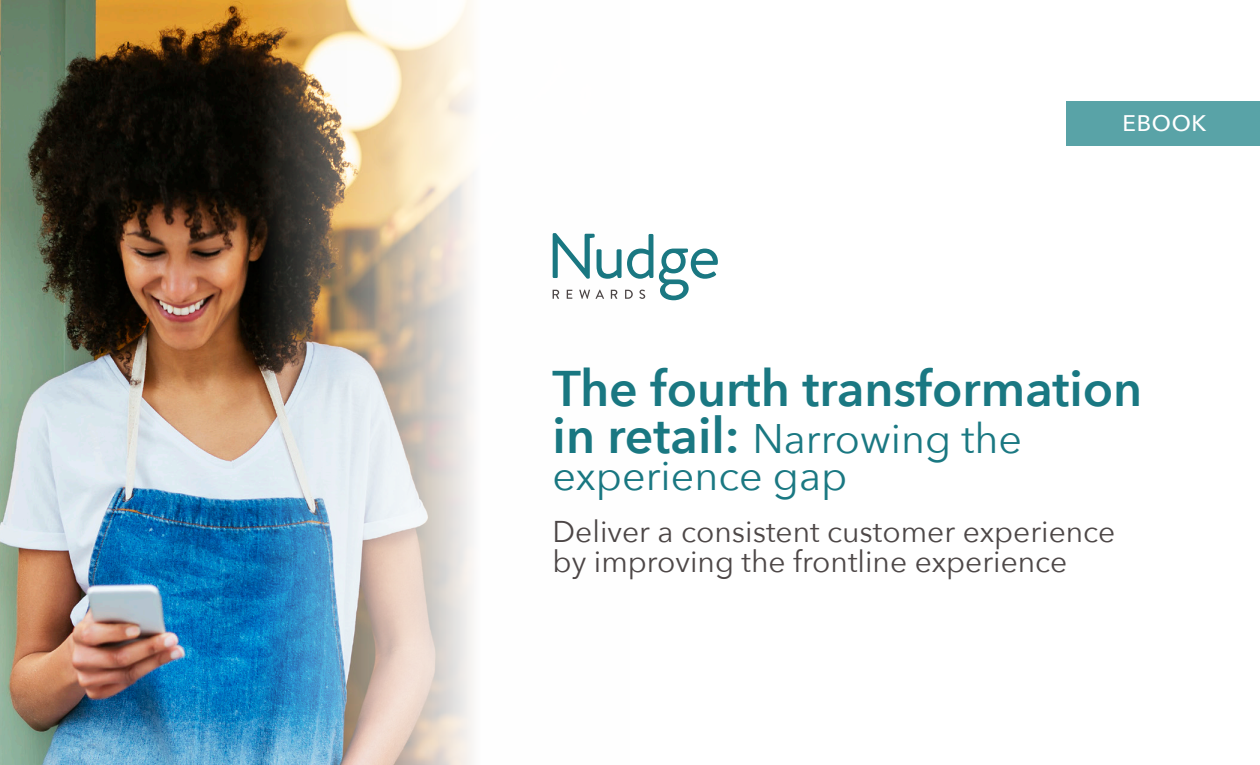
<style>
.page{position:relative;width:1260px;height:765px;background:#fff}
.page>*{position:absolute;margin:0;border:0;box-sizing:border-box;transform-origin:0 0}
.t1{font:600 50px "Avenir Next";color:#1a7882}
.t2{font:41.25px/36.6px "Avenir Next";color:#1a7882}
.t3{font:30px "Avenir Next";color:#4d4747}
.t4{font:500 22.5px "Avenir Next";letter-spacing:.03em;color:#fff}
.s1{font-weight:600;font-size:50px}
</style>
<div class="page">
<svg style="left:639px;top:290px;width:6px;height:9px"></svg>
<svg style="left:629px;top:290px;width:4px;height:9px"></svg>
<svg style="left:659px;top:249px;width:59px;height:51px"></svg>
<svg style="left:629px;top:233px;width:24px;height:46px"></svg>
<img style="left:0;top:0;width:629px;height:765px">
<div style="left:1067px;top:101px;width:193px;height:45px;background:#59a3a7"></div>
<p class="t4" style="left:1123px;top:104px;width:85px">EBOOK</p>
<p class="t1" style="left:553px;top:345px;width:591px">The fourth transformation</p>
<p class="t2" style="left:553px;top:419px;width:471px"><span class="s1">in retail:</span> Narrowing the experience gap</p>
<p class="t3" style="left:553px;top:506px;width:564px">Deliver a consistent customer experience</p>
<p class="t3" style="left:553px;top:536px;width:516px">by improving the frontline experience</p>
</div>
